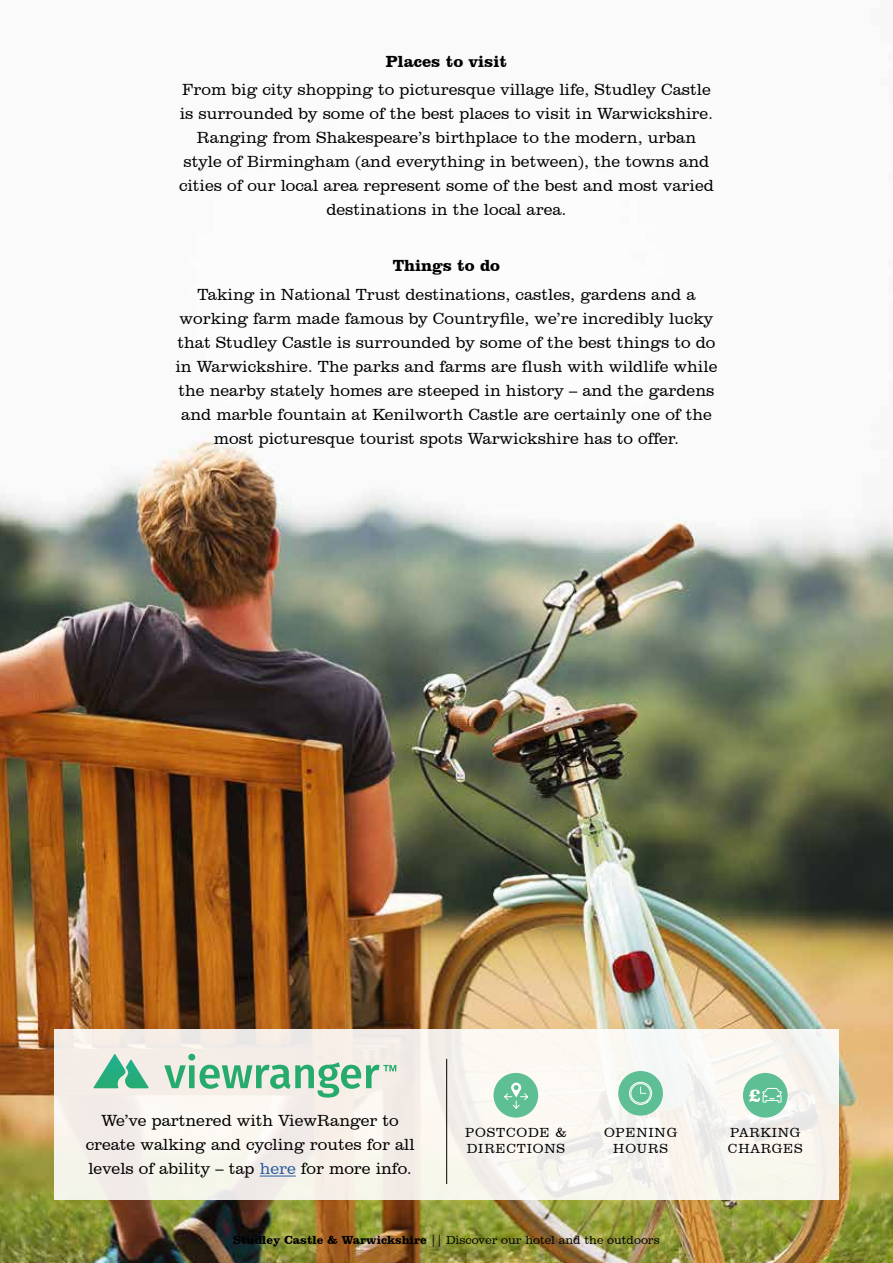
<style>
.page{position:relative;width:893px;height:1263px;background:#fff}
.page>*{position:absolute;margin:0;border:0;box-sizing:border-box;transform-origin:0 0}
.t1{font:300 16.5px/24px "Clarendon BT";color:#000;text-align:center}
.t2{font:700 16.5px "Clarendon BT";color:#000}
.t3{font:300 13.5px/16.2px "Clarendon BT";letter-spacing:.06em;color:#000}
.t4{font:300 12px "Clarendon BT";color:#000}
.s1{color:#275b9b}
.s2{font-weight:700}
</style>
<div class="page">
<img style="left:0;top:432px;width:893px;height:831px">
<div style="left:54px;top:1029px;width:785px;height:170px;background:linear-gradient(to right,#f5efe9,#f7f6f1)"></div>
<svg style="left:164px;top:1054px;width:232px;height:43px;background:#bcdbc6"></svg>
<svg style="left:93px;top:1054px;width:56px;height:34px;background:#8ecdb2"></svg>
<hr style="left:260px;top:1175px;width:36px;height:1px;background:#275b9b">
<div style="left:493px;top:1073px;width:45px;height:44px;background:#5ebf94;border-radius:50%"></div>
<svg style="left:504px;top:1082px;width:25px;height:27px"></svg>
<div style="left:618px;top:1071px;width:45px;height:45px;background:#5ebf94;border-radius:50%"></div>
<svg style="left:629px;top:1081px;width:24px;height:24px"></svg>
<div style="left:743px;top:1073px;width:45px;height:44px;background:#5ebf94;border-radius:50%"></div>
<svg style="left:749px;top:1088px;width:33px;height:15px"></svg>
<hr style="left:446px;top:1059px;width:1px;height:125px;background:#000">
<p class="t2" style="left:386px;top:51px;width:123px">Places to visit</p>
<p class="t1" style="left:179px;top:77px;width:536px">From big city shopping to picturesque village life, Studley Castle is surrounded by some of the best places to visit in Warwickshire.<br>Ranging from Shakespeare’s birthplace to the modern, urban style of Birmingham (and everything in between), the towns and cities of our local area represent some of the best and most varied destinations in the local area.</p>
<p class="t2" style="left:393px;top:255px;width:109px">Things to do</p>
<p class="t1" style="left:175px;top:282px;width:543px">Taking in National Trust destinations, castles, gardens and a working farm made famous by Countryfile, we’re incredibly lucky that Studley Castle is surrounded by some of the best things to do in Warwickshire. The parks and farms are flush with wildlife while the nearby stately homes are steeped in history – and the gardens and marble fountain at Kenilworth Castle are certainly one of the most picturesque tourist spots Warwickshire has to offer.</p>
<p class="t1" style="left:86px;top:1108px;width:330px">We’ve partnered with ViewRanger to create walking and cycling routes for all levels of ability – tap <span class="s1">here</span> for more info.</p>
<p class="t3" style="left:465px;top:1124px;width:103px">POSTCODE &amp;<br>DIRECTIONS</p>
<p class="t3" style="left:604px;top:1124px;width:75px;text-align:center">OPENING<br>HOURS</p>
<p class="t3" style="left:728px;top:1124px;width:76px">PARKING<br>CHARGES</p>
<p class="t4" style="left:233px;top:1232px;width:428px"><span class="s2">Studley Castle &amp; Warwickshire</span> || Discover our hotel and the outdoors</p>
</div>
